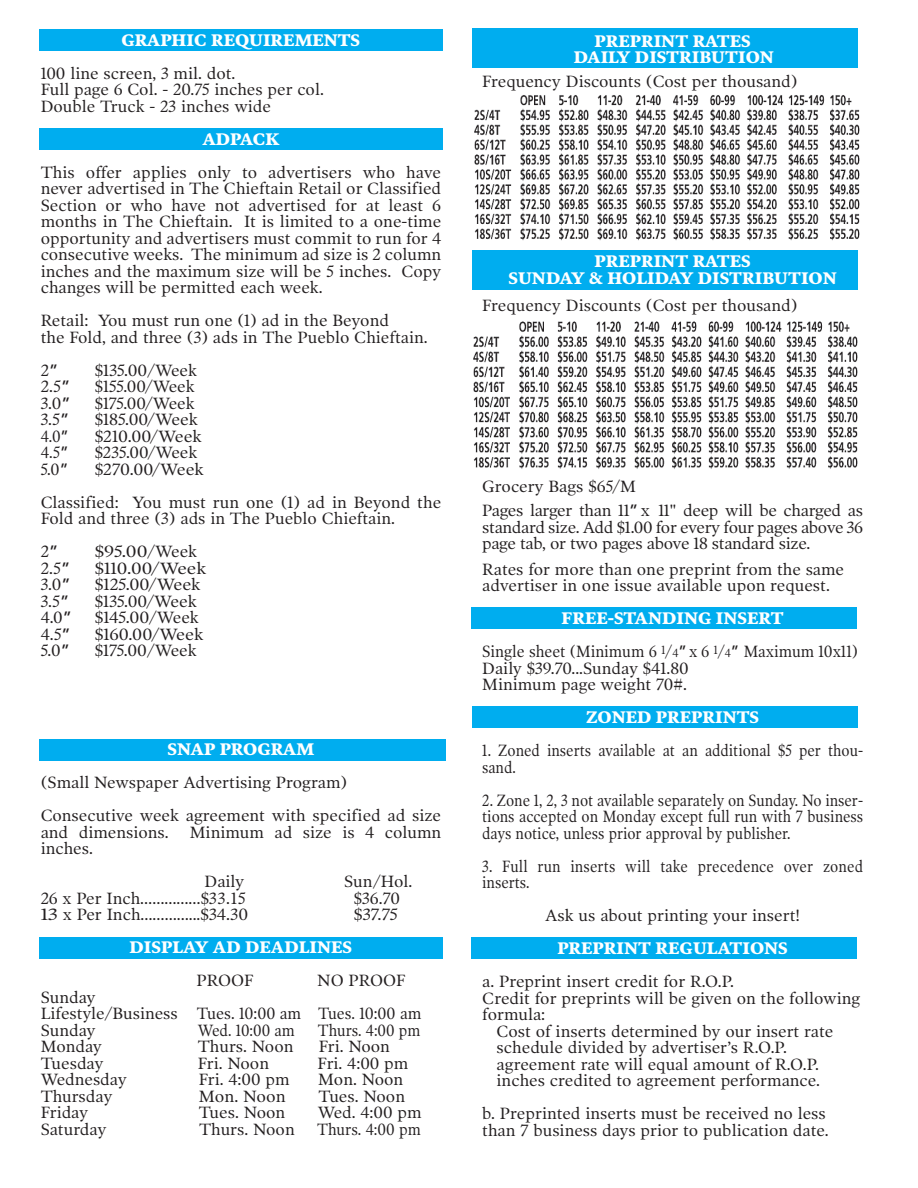
<style>
.page{position:relative;width:918px;height:1188px;background:#fff}
.page>*{position:absolute;margin:0;border:0;box-sizing:border-box;transform-origin:0 0}
.t1{font:16.5px/16.5px "Poynter OS Text One";color:#231f20}
.t2{font:16.5px/16.5px "Poynter OS Text One";color:#231f20;scale:.87 1}
.t3{font:700 16.5px/16.5px "Poynter OS Text One";color:#fff;text-align:center}
.t4{font:16.5px/24px "Poynter OS Text One";letter-spacing:-.02em;color:#231f20}
.t5{font:16.5px/33px "Poynter OS Text One";color:#231f20;scale:1.04 1}
.t6{font:16.5px/33px "Poynter OS Text One";color:#231f20;text-align:center;scale:.92 1}
.t7{font:16.5px "Poynter OS Text One";color:#231f20;scale:1.05 1}
.t8{font:16.5px "Poynter OS Text One";color:#231f20;scale:1.26 1}
.t9{font:16.5px "Poynter OS Text One";color:#231f20;scale:.89 1}
.t10{font:16.5px "Poynter OS Text One";color:#231f20;scale:.9 1}
.t11{font:16.5px "Poynter OS Text One";color:#231f20;scale:1.11 1}
.t12{font:16.5px "Poynter OS Text One";color:#231f20;scale:1.13 1}
.t13{font:16.5px "Poynter OS Text One";color:#231f20;scale:1.06 1}
.t14{font:16.5px "Poynter OS Text One";color:#231f20;scale:.93 1}
.t15{font:16.5px "Poynter OS Text One";color:#231f20;scale:.95 1}
.s1{font-family:"Frutiger"}
.s2{font-weight:700;color:#fff}
.s3{font-size:12px}
</style>
<div class="page">
<div style="left:472px;top:28px;width:386px;height:39px;background:#00adef"></div>
<div style="left:39px;top:739px;width:407px;height:22px;background:#00adef"></div>
<div style="left:39px;top:128px;width:404px;height:22px;background:#00adef"></div>
<div style="left:472px;top:251px;width:386px;height:39px;background:#00adef"></div>
<div style="left:39px;top:29px;width:404px;height:22px;background:#00adef"></div>
<div style="left:472px;top:607px;width:385px;height:22px;background:#00adef"></div>
<div style="left:472px;top:706px;width:386px;height:22px;background:#00adef"></div>
<div style="left:471px;top:937px;width:386px;height:22px;background:#00adef"></div>
<div style="left:39px;top:937px;width:404px;height:22px;background:#00adef"></div>
<img style="left:474px;top:95px;width:386px;height:146px">
<img style="left:473px;top:321px;width:385px;height:148px">
<p class="t3" style="left:121px;top:33px;width:240px">GRAPHIC REQUIREMENTS</p>
<p class="t1" style="left:41px;top:66px;width:285px">100 line screen, 3 mil. dot.<br>Full page 6 Col. - 20.75 inches per col.<br>Double Truck - 23 inches wide</p>
<p class="t3" style="left:202px;top:132px;width:78px">ADPACK</p>
<p class="t1" style="left:41px;top:165px;width:402px;text-align:justify">This offer applies only to advertisers who have never advertised in The Chieftain Retail or Classified Section or who have not advertised for at least 6 months in The Chieftain. It is limited to a one-time opportunity and advertisers must commit to run for 4 consecutive weeks. The minimum ad size is 2 column inches and the maximum size will be 5 inches. Copy changes will be permitted each week.</p>
<p class="t1" style="left:41px;top:313px;width:389px">Retail: You must run one (1) ad in the Beyond<br>the Fold, and three (3) ads in The Pueblo Chieftain.</p>
<p class="t1" style="left:41px;top:363px;width:19px">2<span class="s1">”</span></p>
<p class="t1" style="left:95px;top:363px;width:104px">$135.00/Week</p>
<p class="t1" style="left:41px;top:379px;width:31px">2.5<span class="s1">”</span></p>
<p class="t1" style="left:95px;top:379px;width:101px">$155.00/Week</p>
<p class="t1" style="left:41px;top:396px;width:31px">3.0<span class="s1">”</span></p>
<p class="t1" style="left:95px;top:396px;width:101px">$175.00/Week</p>
<p class="t1" style="left:41px;top:412px;width:30px">3.5<span class="s1">”</span></p>
<p class="t1" style="left:95px;top:412px;width:105px">$185.00/Week</p>
<p class="t10" style="left:41px;top:428px;width:33px">4.0<span class="s1">”</span></p>
<p class="t5" style="left:95px;top:420px;width:105px">$210.00/Week</p>
<p class="t14" style="left:41px;top:445px;width:32px">4.5<span class="s1">”</span></p>
<p class="t1" style="left:95px;top:445px;width:104px">$235.00/Week</p>
<p class="t15" style="left:41px;top:461px;width:31px">5.0<span class="s1">”</span></p>
<p class="t5" style="left:41px;top:453px;width:387px;text-indent:54px">$270.00/Week<br>Classified: You must run one (1) ad in Beyond the</p>
<p class="t1" style="left:41px;top:503px;width:356px;line-height:33px">Fold and three (3) ads in The Pueblo Chieftain.<br>2<span class="s1">”</span></p>
<p class="t12" style="left:95px;top:544px;width:92px">$95.00/Week</p>
<p class="t1" style="left:41px;top:561px;width:31px">2.5<span class="s1">”</span></p>
<p class="t11" style="left:95px;top:560px;width:102px">$110.00/Week</p>
<p class="t1" style="left:41px;top:577px;width:31px">3.0<span class="s1">”</span></p>
<p class="t7" style="left:95px;top:577px;width:102px">$125.00/Week</p>
<p class="t1" style="left:41px;top:594px;width:30px">3.5<span class="s1">”</span></p>
<p class="t1" style="left:95px;top:594px;width:104px">$135.00/Week</p>
<p class="t1" style="left:41px;top:610px;width:33px">4.0<span class="s1">”</span></p>
<p class="t5" style="left:95px;top:602px;width:102px">$145.00/Week</p>
<p class="t1" style="left:41px;top:627px;width:32px">4.5<span class="s1">”</span></p>
<p class="t7" style="left:95px;top:626px;width:105px">$160.00/Week</p>
<p class="t1" style="left:41px;top:643px;width:31px">5.0<span class="s1">”</span></p>
<p class="t1" style="left:95px;top:643px;width:103px">$175.00/Week</p>
<p class="t3" style="left:168px;top:742px;width:148px">SNAP PROGRAM</p>
<p class="t1" style="left:41px;top:767px;width:402px;line-height:33px">(Small Newspaper Advertising Program)<br>Consecutive week agreement with specified ad size</p>
<p class="t1" style="left:41px;top:825px;width:130px">and dimensions.</p>
<p class="t1" style="left:190px;top:825px;width:253px">Minimum ad size is 4 column</p>
<p class="t1" style="left:41px;top:841px;width:54px">inches.</p>
<p class="t1" style="left:205px;top:874px;width:41px">Daily</p>
<p class="t1" style="left:344px;top:874px;width:70px">Sun/Hol.</p>
<p class="t1" style="left:41px;top:891px;width:206px">26 x Per Inch……………$33.15</p>
<p class="t1" style="left:354px;top:891px;width:48px">$36.70</p>
<p class="t8" style="left:41px;top:907px;width:166px">13 x Per Inch…………...$34.30</p>
<p class="t13" style="left:354px;top:907px;width:43px">$37.75</p>
<p class="t3" style="left:130px;top:940px;width:224px">DISPLAY AD DEADLINES</p>
<p class="t1" style="left:197px;top:973px;width:59px">PROOF</p>
<p class="t1" style="left:317px;top:973px;width:90px">NO PROOF</p>
<p class="t1" style="left:41px;top:990px;width:382px">Sunday<br>Lifestyle/Business Tues. 10:00 am Tues. 10:00 am<br>Sunday</p>
<p class="t9" style="left:198px;top:1022px;width:110px">Wed. 10:00 am</p>
<p class="t9" style="left:318px;top:1022px;width:117px">Thurs. 4:00 pm</p>
<p class="t1" style="left:41px;top:1039px;width:63px">Monday</p>
<p class="t1" style="left:198px;top:1039px;width:97px">Thurs. Noon</p>
<p class="t1" style="left:319px;top:1039px;width:73px">Fri. Noon</p>
<p class="t1" style="left:41px;top:1056px;width:64px">Tuesday</p>
<p class="t1" style="left:198px;top:1056px;width:73px">Fri. Noon</p>
<p class="t1" style="left:318px;top:1056px;width:92px">Fri. 4:00 pm</p>
<p class="t1" style="left:41px;top:1072px;width:88px">Wednesday</p>
<p class="t1" style="left:199px;top:1072px;width:92px">Fri. 4:00 pm</p>
<p class="t1" style="left:318px;top:1072px;width:87px">Mon. Noon</p>
<p class="t1" style="left:41px;top:1089px;width:73px">Thursday</p>
<p class="t1" style="left:199px;top:1089px;width:88px">Mon. Noon</p>
<p class="t1" style="left:318px;top:1089px;width:88px">Tues. Noon</p>
<p class="t1" style="left:41px;top:1105px;width:49px">Friday</p>
<p class="t1" style="left:199px;top:1105px;width:88px">Tues. Noon</p>
<p class="t1" style="left:318px;top:1105px;width:105px">Wed. 4:00 pm</p>
<p class="t1" style="left:41px;top:1122px;width:67px">Saturday</p>
<p class="t1" style="left:199px;top:1122px;width:97px">Thurs. Noon</p>
<p class="t10" style="left:317px;top:1121px;width:117px">Thurs. 4:00 pm</p>
<p class="t3" style="left:574px;top:34px;width:202px">PREPRINT RATES<br>DAILY DISTRIBUTION</p>
<p class="t1" style="left:482px;top:74px;width:317px">Frequency Discounts (Cost per thousand)</p>
<p class="t3" style="left:508px;top:254px;width:330px">PREPRINT RATES<br>SUNDAY &amp; HOLIDAY DISTRIBUTION</p>
<p class="t1" style="left:482px;top:298px;width:317px">Frequency Discounts (Cost per thousand)</p>
<p class="t4" style="left:482px;top:475px;width:382px">Grocery Bags $65/M<br>Pages larger than 11<span class="s1">”</span> x 11" deep will be charged as</p>
<p class="t4" style="left:482px;top:520px;width:382px;line-height:16.5px">standard size. Add $1.00 for every four pages above 36 page tab, or two pages above 18 standard size.</p>
<p class="t1" style="left:482px;top:562px;width:363px">Rates for more than one preprint from the same advertiser in one issue available upon request.</p>
<p class="t6" style="left:482px;top:603px;width:410px"><span class="s2">FREE-STANDING INSERT<br></span>Single sheet (Minimum 6 <sup>1</sup>/<span class="s3">4</span><span class="s1">”</span> x 6 <sup>1</sup>/<span class="s3">4</span><span class="s1">”</span> Maximum 10x11)</p>
<p class="t1" style="left:482px;top:661px;width:208px">Daily $39.70...Sunday $41.80<br>Minimum page weight 70#.</p>
<p class="t3" style="left:586px;top:710px;width:174px">ZONED PREPRINTS</p>
<p class="t2" style="left:482px;top:743px;width:439px">1. Zoned inserts available at an additional $5 per thou&shy;sand.</p>
<p class="t2" style="left:482px;top:793px;width:439px;text-align:justify">2. Zone 1, 2, 3 not available separately on Sunday. No inser&shy;tions accepted on Monday except full run with 7 business days notice, unless prior approval by publisher.</p>
<p class="t2" style="left:482px;top:859px;width:439px">3. Full run inserts will take precedence over zoned inserts.</p>
<p class="t1" style="left:545px;top:908px;width:256px">Ask us about printing your insert!</p>
<p class="t3" style="left:557px;top:941px;width:232px">PREPRINT REGULATIONS</p>
<p class="t1" style="left:482px;top:974px;width:253px">a. Preprint insert credit for R.O.P.</p>
<p class="t1" style="left:482px;top:991px;width:379px">Credit for preprints will be given on the following</p>
<p class="t1" style="left:482px;top:1007px;width:65px">formula:</p>
<p class="t1" style="left:497px;top:1024px;width:338px">Cost of inserts determined by our insert rate</p>
<p class="t1" style="left:497px;top:1040px;width:292px">schedule divided by advertiser’s R.O.P.</p>
<p class="t1" style="left:497px;top:1057px;width:324px">agreement rate will equal amount of R.O.P.</p>
<p class="t1" style="left:497px;top:1073px;width:325px">inches credited to agreement performance.</p>
<p class="t1" style="left:482px;top:1106px;width:348px">b. Preprinted inserts must be received no less than 7 business days prior to publication date.</p>
</div>
